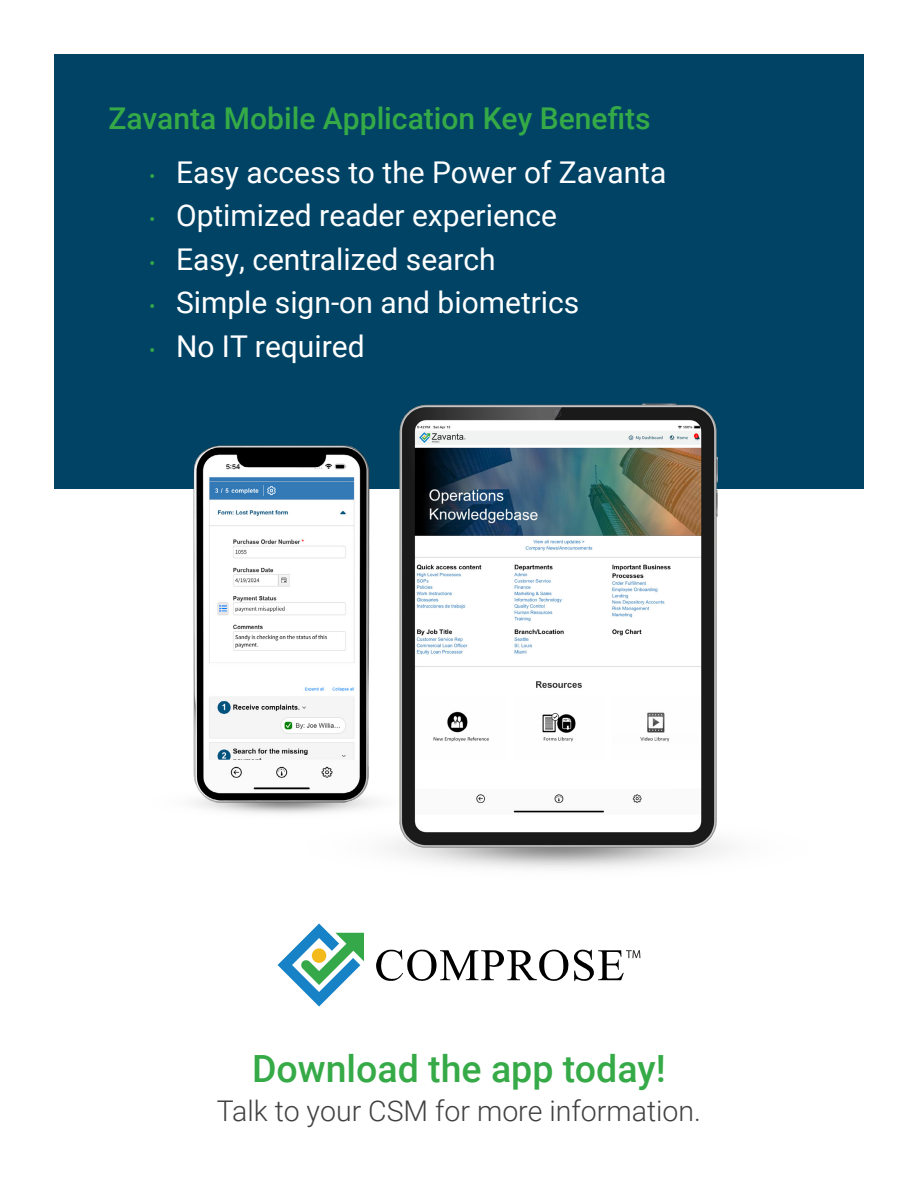
<style>
.page{position:relative;width:918px;height:1188px;background:#fff}
.page>*{position:absolute;margin:0;border:0;box-sizing:border-box;transform-origin:0 0}
.t1{font:500 37.5px "Roboto";color:#35aa47}
.t2{font:30px "Roboto";color:#fff}
.t3{font:500 30px "Roboto";color:#35aa47}
.t4{font:300 28.5px "Roboto";color:#414042}
.s1{font-weight:300;font-size:19.5px;color:#35aa47}
</style>
<div class="page">
<div style="left:55px;top:54px;width:809px;height:434px;background:#004365"></div>
<img style="left:149px;top:445px;width:148px;height:369px">
<img style="left:297px;top:403px;width:522px;height:466px">
<svg style="left:376px;top:949px;width:264px;height:32px"></svg>
<svg style="left:278px;top:924px;width:86px;height:83px"></svg>
<p class="t3" style="left:109px;top:97px;width:544px">Zavanta Mobile Application Key Benefits</p>
<p class="t2" style="left:149px;top:151px;width:519px"><span class="s1">•</span> Easy access to the Power of Zavanta</p>
<p class="t2" style="left:149px;top:194px;width:410px"><span class="s1">•</span> Optimized reader experience</p>
<p class="t2" style="left:149px;top:238px;width:348px"><span class="s1">•</span> Easy, centralized search</p>
<p class="t2" style="left:149px;top:281px;width:432px"><span class="s1">•</span> Simple sign-on and biometrics</p>
<p class="t2" style="left:149px;top:325px;width:217px"><span class="s1">•</span> No IT required</p>
<p class="t1" style="left:252px;top:1042px;width:415px">Download the app today!</p>
<p class="t4" style="left:217px;top:1090px;width:486px">Talk to your CSM for more information.</p>
</div>
